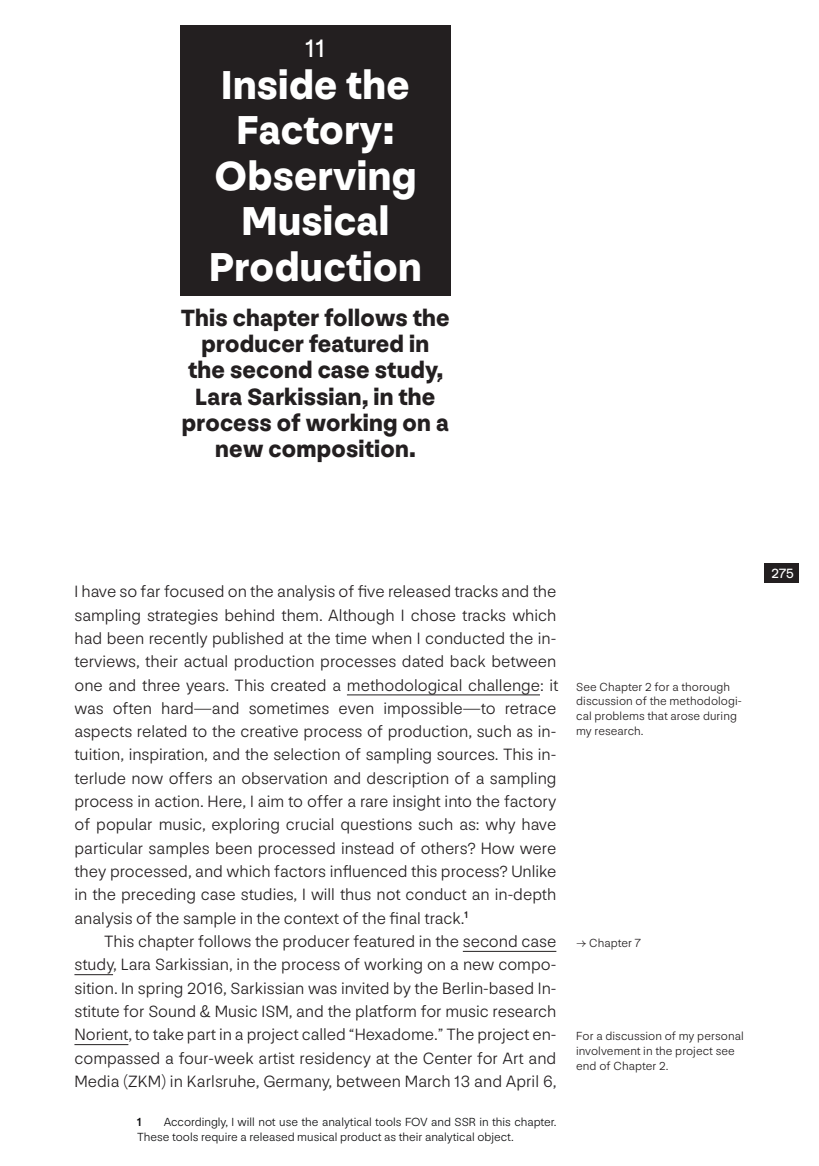
<style>
.page{position:relative;width:819px;height:1166px;background:#fff}
.page>*{position:absolute;margin:0;border:0;box-sizing:border-box;transform-origin:0 0}
.t1{font:900 42px/45.5px "NN Nouvelle Grotesk";letter-spacing:.01em;color:#fff;text-align:center}
.t2{font:26.25px "NN Nouvelle Grotesk";color:#fff}
.t3{font:900 24.5px/26.2px "NN Nouvelle Grotesk";letter-spacing:.01em;color:#231f20;text-align:center}
.t4{font:300 17.15px/23.3px "NN Nouvelle Grotesk";color:#231f20}
.t5{font:14px "NN Nouvelle Grotesk";color:#fff}
.t6{font:300 12.25px/14.9px "NN Nouvelle Grotesk";letter-spacing:.005em;color:#231f20}
.t7{font:300 12.25px/14.9px "NN Nouvelle Grotesk";color:#0f1011}
.t8{font:500 12.25px "NN Nouvelle Grotesk";color:#0f1011}
</style>
<div class="page">
<div style="left:764px;top:563px;width:35px;height:20px;background:#231f20"></div>
<hr style="left:347px;top:694px;width:193px;height:1px;background:#231f20">
<hr style="left:463px;top:951px;width:93px;height:1px;background:#231f20">
<hr style="left:74px;top:974px;width:39px;height:1px;background:#231f20">
<hr style="left:74px;top:1044px;width:54px;height:1px;background:#231f20">
<div style="left:180px;top:25px;width:271px;height:270px;background:#231f20"></div>
<h2 class="t2" style="left:305px;top:33px;width:21px">11</h2>
<h1 class="t1" style="left:209px;top:63px;width:214px">Inside the<br>Factory:<br>Observing<br>Musical<br>Production</h1>
<h3 class="t3" style="left:181px;top:305px;width:270px">This chapter follows the producer featured in the second case study,<br>Lara Sarkissian, in the process of working on a new composition.</h3>
<p class="t4" style="left:74px;top:580px;width:485px">I have so far focused on the analysis of five released tracks and the sampling strategies behind them. Although I chose tracks which had been recently published at the time when I conducted the in&shy;terviews, their actual production processes dated back between one and three years. This created a methodological challenge: it was often hard—and sometimes even impossible—to retrace aspects related to the creative process of production, such as in&shy;tuition, inspiration, and the selection of sampling sources. This in&shy;terlude now offers an observation and description of a sampling process in action. Here, I aim to offer a rare insight into the factory of popular music, exploring crucial questions such as: why have particular samples been processed instead of others? How were they processed, and which factors influenced this process? Unlike in the preceding case studies, I will thus not conduct an in-depth analysis of the sample in the context of the final track.<sup>1</sup></p>
<p class="t4" style="left:74px;top:929px;width:483px;text-align:justify;text-indent:30px">This chapter follows the producer featured in the second case study, Lara Sarkissian, in the process of working on a new compo&shy;sition. In spring 2016, Sarkissian was invited by the Berlin-based In&shy;stitute for Sound &amp; Music ISM, and the platform for music research Norient, to take part in a project called “Hexadome.” The project en&shy;compassed a four-week artist residency at the Center for Art and Media (ZKM) in Karlsruhe, Germany, between March 13 and April 6,</p>
<p class="t8" style="left:137px;top:1115px;width:6px">1</p>
<p class="t7" style="left:137px;top:1114px;width:421px;text-indent:27px">Accordingly, I will not use the analytical tools FOV and SSR in this chapter.<br>These tools require a released musical product as their analytical object.</p>
<p class="t6" style="left:576px;top:679px;width:167px">See Chapter 2 for a thorough discussion of the methodologi&shy;cal problems that arose during my research.</p>
<p class="t6" style="left:576px;top:935px;width:66px">→ Chapter 7</p>
<p class="t6" style="left:576px;top:1028px;width:169px">For a discussion of my personal involvement in the project see end of Chapter 2.</p>
<p class="t5" style="left:771px;top:565px;width:24px">275</p>
</div>
